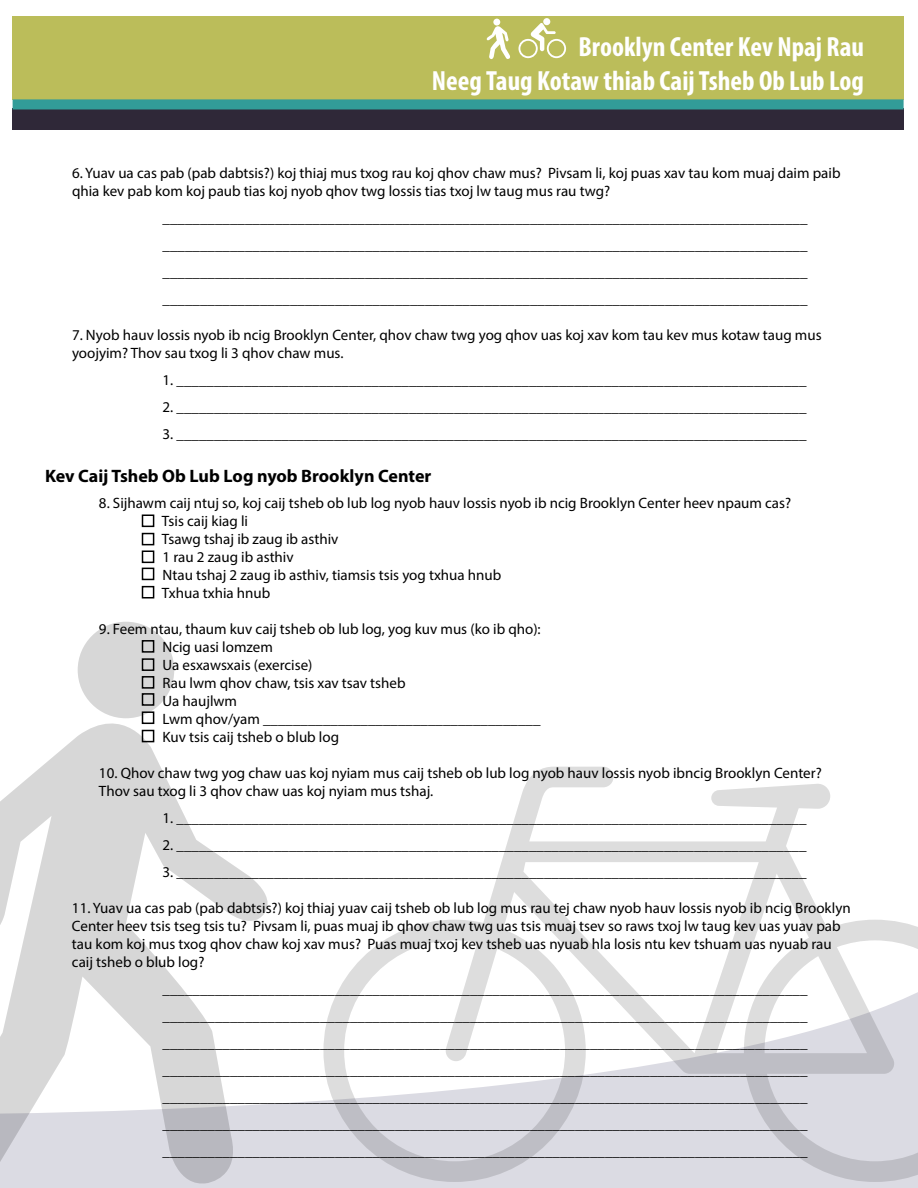
<style>
.page{position:relative;width:918px;height:1188px;background:#fff}
.page>*{position:absolute;margin:0;border:0;box-sizing:border-box;transform-origin:0 0}
.t1{font:700 condensed 27.75px/33.5px "Myriad Pro";color:#fff;text-align:right}
.t2{font:700 18px "Myriad Pro";color:#000}
.t3{font:15px/18px "Myriad Pro";color:#000}
</style>
<div class="page">
<div style="left:13px;top:16px;width:891px;height:84px;background:#bbbd5a"></div>
<div style="left:13px;top:108px;width:891px;height:22px;background:#2f2838"></div>
<div style="left:13px;top:99px;width:891px;height:10px;background:#329c98;border:5px solid #329c98"></div>
<div style="left:278px;top:1100px;width:640px;height:88px;background:#dbdbe3"></div>
<div style="left:78px;top:622px;width:96px;height:96px;background:#d7d7d7;border-radius:50%"></div>
<svg style="left:0;top:702px;width:278px;height:486px"></svg>
<svg style="left:323px;top:767px;width:595px;height:415px"></svg>
<div style="left:142px;top:514px;width:12px;height:13px;border:2px solid #000"></div>
<div style="left:142px;top:533px;width:12px;height:12px;border:2px solid #000"></div>
<div style="left:142px;top:550px;width:12px;height:13px;border:2px solid #000"></div>
<div style="left:142px;top:568px;width:12px;height:12px;border:2px solid #000"></div>
<div style="left:142px;top:586px;width:12px;height:12px;border:2px solid #000"></div>
<div style="left:142px;top:640px;width:12px;height:13px;border:2px solid #000"></div>
<div style="left:142px;top:658px;width:12px;height:13px;border:2px solid #000"></div>
<div style="left:142px;top:676px;width:12px;height:13px;border:2px solid #000"></div>
<div style="left:142px;top:693px;width:12px;height:13px;border:2px solid #000"></div>
<div style="left:142px;top:711px;width:12px;height:13px;border:2px solid #000"></div>
<div style="left:142px;top:730px;width:12px;height:12px;border:2px solid #000"></div>
<div style="left:543px;top:18px;width:7px;height:7px;background:#fff;border-radius:50%"></div>
<svg style="left:519px;top:23px;width:47px;height:35px"></svg>
<div style="left:493px;top:19px;width:7px;height:7px;background:#fff;border-radius:50%"></div>
<svg style="left:486px;top:25px;width:24px;height:34px"></svg>
<h1 class="t1" style="left:432px;top:30px;width:434px">Brooklyn Center Kev Npaj Rau<br>Neeg Taug Kotaw thiab Caij Tsheb Ob Lub Log</h1>
<p class="t3" style="left:72px;top:164px;width:770px">6. Yuav ua cas pab (pab dabtsis?) koj thiaj mus txog rau koj qhov chaw mus? Pivsam li, koj puas xav tau kom muaj daim paib qhia kev pab kom koj paub tias koj nyob qhov twg lossis tias txoj lw taug mus rau twg?</p>
<p class="t3" style="left:163px;top:204px;width:646px;line-height:27px;text-align:justify">______________________________________________________________________________________ ______________________________________________________________________________________ ______________________________________________________________________________________ ______________________________________________________________________________________</p>
<p class="t3" style="left:72px;top:326px;width:751px">7. Nyob hauv lossis nyob ib ncig Brooklyn Center, qhov chaw twg yog qhov uas koj xav kom tau kev mus kotaw taug mus yoojyim? Thov sau txog li 3 qhov chaw mus.</p>
<p class="t3" style="left:163px;top:371px;width:645px">1. ____________________________________________________________________________________</p>
<p class="t3" style="left:163px;top:398px;width:645px">2. ____________________________________________________________________________________</p>
<p class="t3" style="left:163px;top:425px;width:645px">3. ____________________________________________________________________________________</p>
<p class="t2" style="left:45px;top:464px;width:388px">Kev Caij Tsheb Ob Lub Log nyob Brooklyn Center</p>
<p class="t3" style="left:162px;top:493px;width:631px;text-indent:-63px">8. Sijhawm caij ntuj so, koj caij tsheb ob lub log nyob hauv lossis nyob ib ncig Brooklyn Center heev npaum cas?<br>Tsis caij kiag li<br>Tsawg tshaj ib zaug ib asthiv<br>1 rau 2 zaug ib asthiv<br>Ntau tshaj 2 zaug ib asthiv, tiamsis tsis yog txhua hnub<br>Txhua txhia hnub</p>
<p class="t3" style="left:163px;top:619px;width:380px;text-indent:-64px">9. Feem ntau, thaum kuv caij tsheb ob lub log, yog kuv mus (ko ib qho):<br>Ncig uasi lomzem<br>Ua esxawsxais (exercise)<br>Rau lwm qhov chaw, tsis xav tsav tsheb<br>Ua haujlwm<br>Lwm qhov/yam _____________________________________ Kuv tsis caij tsheb o blub log</p>
<p class="t3" style="left:99px;top:763px;width:724px">10. Qhov chaw twg yog chaw uas koj nyiam mus caij tsheb ob lub log nyob hauv lossis nyob ibncig Brooklyn Center?<br>Thov sau txog li 3 qhov chaw uas koj nyiam mus tshaj.</p>
<p class="t3" style="left:163px;top:808px;width:645px">1. ____________________________________________________________________________________</p>
<p class="t3" style="left:163px;top:835px;width:645px">2. ____________________________________________________________________________________</p>
<p class="t3" style="left:163px;top:862px;width:645px">3. ____________________________________________________________________________________</p>
<p class="t3" style="left:72px;top:898px;width:780px">11. Yuav ua cas pab (pab dabtsis?) koj thiaj yuav caij tsheb ob lub log mus rau tej chaw nyob hauv lossis nyob ib ncig Brooklyn Center heev tsis tseg tsis tu? Pivsam li, puas muaj ib qhov chaw twg uas tsis muaj tsev so raws txoj lw taug kev uas yuav pab tau kom koj mus txog qhov chaw koj xav mus? Puas muaj txoj kev tsheb uas nyuab hla losis ntu kev tshuam uas nyuab rau caij tsheb o blub log?</p>
<p class="t3" style="left:163px;top:975px;width:646px;line-height:27px;text-align:justify">______________________________________________________________________________________ ______________________________________________________________________________________ ______________________________________________________________________________________ ______________________________________________________________________________________ ______________________________________________________________________________________ ______________________________________________________________________________________ ______________________________________________________________________________________</p>
</div>
